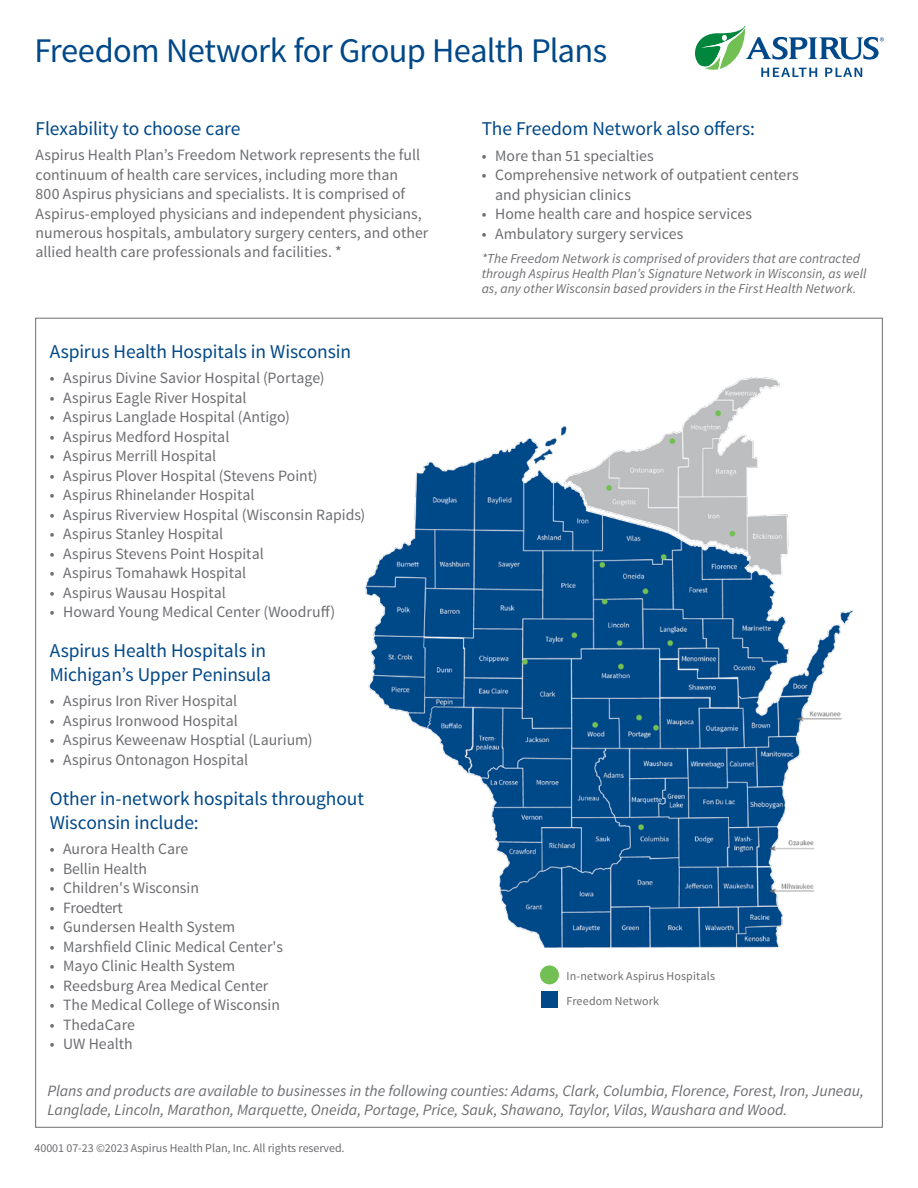
<style>
.page{position:relative;width:918px;height:1188px;background:#fff}
.page>*{position:absolute;margin:0;border:0;box-sizing:border-box;transform-origin:0 0}
.t1{font:34.5px "Source Sans Pro";letter-spacing:-.02em;color:#004888}
.Subhead{font:19.5px/24px "Source Sans Pro";letter-spacing:-.005em;color:#004888}
.tab_1{font:15.75px/19.5px "Source Sans Pro";color:#6c6d70}
.Body_Copy{font:15.75px/19.5px "Source Sans Pro";color:#6c6d70}
.Body_Copy-2{font:italic 15.75px/19.5px "Source Sans Pro";color:#6c6d70}
.tab_1-2{font:15.75px "Source Sans Pro";letter-spacing:-.02em;color:#6c6d70}
.Body_Copy-3{font:italic 13.5px/15px "Source Sans Pro";letter-spacing:.005em;color:#6c6d70}
.Body_Copy-4{font:12px "Source Sans Pro";letter-spacing:-.005em;color:#6c6d70}
</style>
<div class="page">
<div style="left:542px;top:991px;width:16px;height:17px;background:#004888"></div>
<div style="left:540px;top:965px;width:19px;height:19px;background:#72c054;border-radius:50%"></div>
<img style="left:365px;top:377px;width:487px;height:571px">
<svg style="left:695px;top:25px;width:189px;height:52px"></svg>
<p class="t1" style="left:34px;top:29px;width:574px">Freedom Network for Group Health Plans</p>
<p class="Subhead" style="left:36px;top:116px;width:206px">Flexability to choose care</p>
<p class="Body_Copy" style="left:36px;top:145px;width:394px">Aspirus Health Plan’s Freedom Network represents the full continuum of health care services, including more than<br>800 Aspirus physicians and specialists. It is comprised of Aspirus-employed physicians and independent physicians, numerous hospitals, ambulatory surgery centers, and other allied health care professionals and facilities. *</p>
<p class="Subhead" style="left:50px;top:340px;width:303px">Aspirus Health Hospitals in Wisconsin</p>
<p class="tab_1" style="left:50px;top:369px;width:276px">• Aspirus Divine Savior Hospital (Portage)</p>
<p class="tab_1" style="left:50px;top:388px;width:198px">• Aspirus Eagle River Hospital</p>
<p class="tab_1" style="left:50px;top:408px;width:242px">• Aspirus Langlade Hospital (Antigo)</p>
<p class="tab_1" style="left:50px;top:427px;width:181px">• Aspirus Medford Hospital</p>
<p class="tab_1" style="left:50px;top:447px;width:168px">• Aspirus Merrill Hospital</p>
<p class="tab_1" style="left:50px;top:466px;width:270px">• Aspirus Plover Hospital (Stevens Point)</p>
<p class="tab_1" style="left:50px;top:486px;width:206px">• Aspirus Rhinelander Hospital</p>
<p class="tab_1" style="left:50px;top:505px;width:317px">• Aspirus Riverview Hospital (Wisconsin Rapids)</p>
<p class="tab_1" style="left:50px;top:525px;width:175px">• Aspirus Stanley Hospital</p>
<p class="tab_1" style="left:50px;top:544px;width:216px">• Aspirus Stevens Point Hospital</p>
<p class="tab_1" style="left:50px;top:564px;width:198px">• Aspirus Tomahawk Hospital</p>
<p class="tab_1" style="left:50px;top:583px;width:178px">• Aspirus Wausau Hospital</p>
<p class="tab_1" style="left:50px;top:603px;width:287px">• Howard Young Medical Center (Woodruff)</p>
<p class="Subhead" style="left:50px;top:639px;width:223px">Aspirus Health Hospitals in<br>Michigan’s Upper Peninsula</p>
<p class="tab_1" style="left:50px;top:692px;width:189px">• Aspirus Iron River Hospital</p>
<p class="tab_1" style="left:50px;top:711px;width:190px">• Aspirus Ironwood Hospital</p>
<p class="tab_1" style="left:50px;top:731px;width:264px">• Aspirus Keweenaw Hosptial (Laurium)</p>
<p class="tab_1" style="left:50px;top:750px;width:200px">• Aspirus Ontonagon Hospital</p>
<p class="Subhead" style="left:50px;top:787px;width:316px">Other in-network hospitals throughout<br>Wisconsin include:</p>
<p class="tab_1" style="left:50px;top:840px;width:140px">• Aurora Health Care</p>
<p class="tab_1" style="left:50px;top:859px;width:99px">• Bellin Health</p>
<p class="tab_1" style="left:50px;top:879px;width:151px">• Children's Wisconsin</p>
<p class="tab_1-2" style="left:50px;top:898px;width:75px">• Froedtert</p>
<p class="tab_1" style="left:50px;top:918px;width:187px">• Gundersen Health System</p>
<p class="tab_1" style="left:50px;top:937px;width:235px">• Marshfield Clinic Medical Center's</p>
<p class="tab_1" style="left:50px;top:957px;width:187px">• Mayo Clinic Health System</p>
<p class="tab_1" style="left:50px;top:976px;width:220px">• Reedsburg Area Medical Center</p>
<p class="tab_1" style="left:50px;top:996px;width:232px">• The Medical College of Wisconsin</p>
<p class="tab_1" style="left:50px;top:1015px;width:87px">• ThedaCare</p>
<p class="tab_1" style="left:50px;top:1035px;width:85px">• UW Health</p>
<p class="Subhead" style="left:482px;top:117px;width:275px">The Freedom Network also offers:</p>
<p class="tab_1" style="left:482px;top:146px;width:174px">• More than 51 specialties</p>
<p class="tab_1" style="left:495px;top:165px;width:305px;text-indent:-14px">• Comprehensive network of outpatient centers and physician clinics</p>
<p class="tab_1" style="left:482px;top:204px;width:272px">• Home health care and hospice services</p>
<p class="tab_1" style="left:482px;top:224px;width:203px">• Ambulatory surgery services</p>
<p class="Body_Copy-3" style="left:482px;top:251px;width:386px">*The Freedom Network is comprised of providers that are contracted through Aspirus Health Plan’s Signature Network in Wisconsin, as well as, any other Wisconsin based providers in the First Health Network.</p>
<p class="Body_Copy-4" style="left:567px;top:968px;width:150px">In-network Aspirus Hospitals</p>
<p class="Body_Copy-4" style="left:567px;top:993px;width:94px">Freedom Network</p>
<p class="Body_Copy-2" style="left:48px;top:1081px;width:818px">Plans and products are available to businesses in the following counties: Adams, Clark, Columbia, Florence, Forest, Iron, Juneau,<br>Langlade, Lincoln, Marathon, Marquette, Oneida, Portage, Price, Sauk, Shawano, Taylor, Vilas, Waushara and Wood.</p>
<p class="Body_Copy-4" style="left:35px;top:1141px;width:312px">40001 07-23 ©2023 Aspirus Health Plan, Inc. All rights reserved.</p>
</div>
